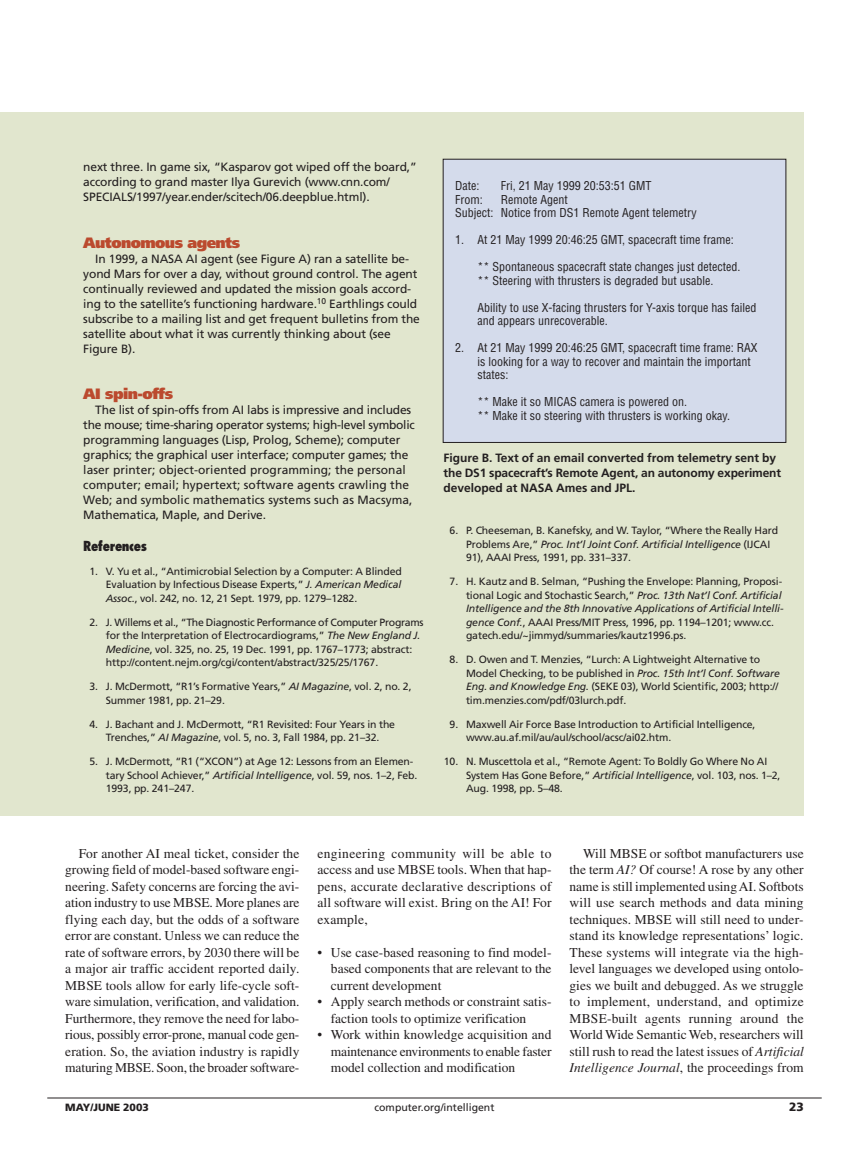
<style>
.page{position:relative;width:851px;height:1161px;background:#fff}
.page>*{position:absolute;margin:0;border:0;box-sizing:border-box;transform-origin:0 0}
.t1{font:900 15px "Frutiger";letter-spacing:-.035em;color:#bb4a2e}
.t2{font:13.5px/16.5px "Times";color:#231f20;text-align:justify}
.t3{font:800 condensed 13.5px "Futura";letter-spacing:-.03em;color:#231f20}
.t4{font:12px/15px "Frutiger";letter-spacing:-.01em;color:#231f20}
.t5{font:condensed 12px/13.5px "Helvetica";color:#231f20}
.t6{font:700 12px/15px "Frutiger";color:#231f20}
.t7{font:900 12px "Frutiger";color:#231f20}
.t8{font:10.5px/13.5px "Frutiger";letter-spacing:-.01em;color:#231f20}
.t9{font:900 10.5px "Frutiger";color:#231f20}
.s1{font-style:italic}
</style>
<div class="page">
<div style="left:0;top:113px;width:95px;height:703px;background:#e1e6ce"></div>
<hr style="left:47px;top:1098px;width:774px;height:1px;background:#231f20">
<div style="left:65px;top:113px;width:738px;height:703px;background:#e1e6ce"></div>
<div style="left:443px;top:159px;width:342px;height:283px;background:#d4dbeb"></div>
<div style="left:442px;top:159px;width:344px;height:284px;border:1px solid #231f20"></div>
<p class="t4" style="left:83px;top:160px;width:335px">next three. In game six, “Kasparov got wiped off the board,” according to grand master Ilya Gurevich (www.cnn.com/<br>SPECIALS/1997/year.ender/scitech/06.deepblue.html).</p>
<h1 class="t1" style="left:83px;top:236px;width:158px">Autonomous agents</h1>
<p class="t4" style="left:83px;top:252px;width:338px;text-indent:12px">In 1999, a NASA AI agent (see Figure A) ran a satellite be&shy;yond Mars for over a day, without ground control. The agent continually reviewed and updated the mission goals accord&shy;ing to the satellite’s functioning hardware.<sup>10</sup> Earthlings could subscribe to a mailing list and get frequent bulletins from the satellite about what it was currently thinking about (see Figure B).</p>
<h1 class="t1" style="left:83px;top:388px;width:91px">AI spin-offs</h1>
<p class="t4" style="left:83px;top:403px;width:333px;text-indent:12px">The list of spin-offs from AI labs is impressive and includes the mouse; time-sharing operator systems; high-level symbolic programming languages (Lisp, Prolog, Scheme); computer graphics; the graphical user interface; computer games; the laser printer; object-oriented programming; the personal computer; email; hypertext; software agents crawling the Web; and symbolic mathematics systems such as Macsyma, Mathematica, Maple, and Derive.</p>
<p class="t3" style="left:83px;top:540px;width:65px">References</p>
<p class="t8" style="left:106px;top:565px;width:298px;text-align:justify;text-indent:-16px">1. V. Yu et al., “Antimicrobial Selection by a Computer: A Blinded Evaluation by Infectious Disease Experts,” <span class="s1">J. American Medical Assoc.</span>, vol. 242, no. 12, 21 Sept. 1979, pp. 1279–1282.</p>
<p class="t8" style="left:106px;top:616px;width:319px;text-indent:-16px">2. J. Willems et al., “The Diagnostic Performance of Computer Programs for the Interpretation of Electrocardiograms,” <span class="s1">The New England J.<br>Medicine</span>, vol. 325, no. 25, 19 Dec. 1991, pp. 1767–1773; abstract: http://content.nejm.org/cgi/content/abstract/325/25/1767.</p>
<p class="t8" style="left:106px;top:680px;width:307px;text-indent:-16px">3. J. McDermott, “R1’s Formative Years,” <span class="s1">AI Magazine</span>, vol. 2, no. 2,<br>Summer 1981, pp. 21–29.</p>
<p class="t8" style="left:89px;top:718px;width:307px;text-align:center">4. J. Bachant and J. McDermott, “R1 Revisited: Four Years in the<br>Trenches,” <span class="s1">AI Magazine</span>, vol. 5, no. 3, Fall 1984, pp. 21–32.</p>
<p class="t8" style="left:106px;top:755px;width:313px;text-indent:-16px">5. J. McDermott, “R1 (“XCON”) at Age 12: Lessons from an Elemen&shy;tary School Achiever,” <span class="s1">Artificial Intelligence</span>, vol. 59, nos. 1–2, Feb.<br>1993, pp. 241–247.</p>
<p class="t5" style="left:455px;top:180px;width:26px">Date:</p>
<p class="t5" style="left:500px;top:180px;width:152px">Fri, 21 May 1999 20:53:51 GMT</p>
<p class="t5" style="left:455px;top:193px;width:29px">From:</p>
<p class="t5" style="left:455px;top:193px;width:243px;text-indent:46px">Remote Agent<br>Subject: Notice from DS1 Remote Agent telemetry</p>
<p class="t5" style="left:455px;top:234px;width:280px">1. At 21 May 1999 20:46:25 GMT, spacecraft time frame:</p>
<p class="t5" style="left:477px;top:261px;width:264px">** Spontaneous spacecraft state changes just detected. ** Steering with thrusters is degraded but usable.</p>
<p class="t5" style="left:477px;top:301px;width:280px">Ability to use X-facing thrusters for Y-axis torque has failed and appears unrecoverable.</p>
<p class="t5" style="left:477px;top:342px;width:281px;text-indent:-22px">2. At 21 May 1999 20:46:25 GMT, spacecraft time frame: RAX is looking for a way to recover and maintain the important states:</p>
<p class="t5" style="left:477px;top:396px;width:254px">** Make it so MICAS camera is powered on.<br>** Make it so steering with thrusters is working okay.</p>
<p class="t6" style="left:443px;top:452px;width:339px">Figure B. Text of an email converted from telemetry sent by the DS1 spacecraft’s Remote Agent, an autonomy experiment developed at NASA Ames and JPL.</p>
<p class="t8" style="left:466px;top:525px;width:314px;text-indent:-16px">6. P. Cheeseman, B. Kanefsky, and W. Taylor, “Where the Really Hard<br>Problems Are,” <span class="s1">Proc. Int’l Joint Conf. Artificial Intelligence</span> (IJCAI<br>91), AAAI Press, 1991, pp. 331–337.</p>
<p class="t8" style="left:466px;top:576px;width:319px;text-indent:-16px">7. H. Kautz and B. Selman, “Pushing the Envelope: Planning, Proposi&shy;tional Logic and Stochastic Search,” <span class="s1">Proc. 13th Nat’l Conf. Artificial Intelligence and the 8th Innovative Applications of Artificial Intelli&shy;gence Conf.</span>, AAAI Press/MIT Press, 1996, pp. 1194–1201; www.cc. gatech.edu/~jimmyd/summaries/kautz1996.ps.</p>
<p class="t8" style="left:466px;top:654px;width:315px;text-indent:-16px">8. D. Owen and T. Menzies, “Lurch: A Lightweight Alternative to Model Checking, to be published in <span class="s1">Proc. 15th Int’l Conf. Software Eng. and Knowledge Eng.</span> (SEKE 03), World Scientific, 2003; http:// tim.menzies.com/pdf/03lurch.pdf.</p>
<p class="t8" style="left:466px;top:718px;width:291px;text-indent:-16px">9. Maxwell Air Force Base Introduction to Artificial Intelligence, www.au.af.mil/au/aul/school/acsc/ai02.htm.</p>
<p class="t8" style="left:466px;top:756px;width:316px;text-indent:-22px">10. N. Muscettola et al., “Remote Agent: To Boldly Go Where No AI<br>System Has Gone Before,” <span class="s1">Artificial Intelligence</span>, vol. 103, nos. 1–2,<br>Aug. 1998, pp. 5–48.</p>
<p class="t2" style="left:65px;top:846px;width:236px;text-indent:14px">For another AI meal ticket, consider the growing field of model-based software engi&shy;neering. Safety concerns are forcing the avi&shy;ation industry to use MBSE. More planes are flying each day, but the odds of a software error are constant. Unless we can reduce the rate of software errors, by 2030 there will be a major air traffic accident reported daily.<br>MBSE tools allow for early life-cycle soft&shy;ware simulation, verification, and validation.<br>Furthermore, they remove the need for labo&shy;rious, possibly error-prone, manual code gen&shy;eration. So, the aviation industry is rapidly maturing MBSE. Soon, the broader software-</p>
<p class="t2" style="left:317px;top:846px;width:236px">engineering community will be able to access and use MBSE tools. When that hap&shy;pens, accurate declarative descriptions of all software will exist. Bring on the AI! For example,</p>
<p class="t2" style="left:331px;top:945px;width:222px;text-indent:-14px">• Use case-based reasoning to find model&shy;based components that are relevant to the current development</p>
<p class="t2" style="left:331px;top:995px;width:222px;text-indent:-14px">• Apply search methods or constraint satis&shy;faction tools to optimize verification</p>
<p class="t2" style="left:331px;top:1028px;width:222px;text-indent:-14px">• Work within knowledge acquisition and maintenance environments to enable faster model collection and modification</p>
<p class="t2" style="left:569px;top:846px;width:236px;text-indent:14px">Will MBSE or softbot manufacturers use the term <span class="s1">AI?</span> Of course! A rose by any other name is still implemented using AI. Softbots will use search methods and data mining techniques. MBSE will still need to under&shy;stand its knowledge representations’ logic.<br>These systems will integrate via the high&shy;level languages we developed using ontolo&shy;gies we built and debugged. As we struggle to implement, understand, and optimize MBSE-built agents running around the World Wide Semantic Web, researchers will still rush to read the latest issues of <span class="s1">Artificial Intelligence Journal</span>, the proceedings from</p>
<p class="t9" style="left:65px;top:1103px;width:85px">MAY/JUNE 2003</p>
<p class="t8" style="left:374px;top:1101px;width:121px">computer.org/intelligent</p>
<p class="t7" style="left:789px;top:1102px;width:16px">23</p>
</div>
